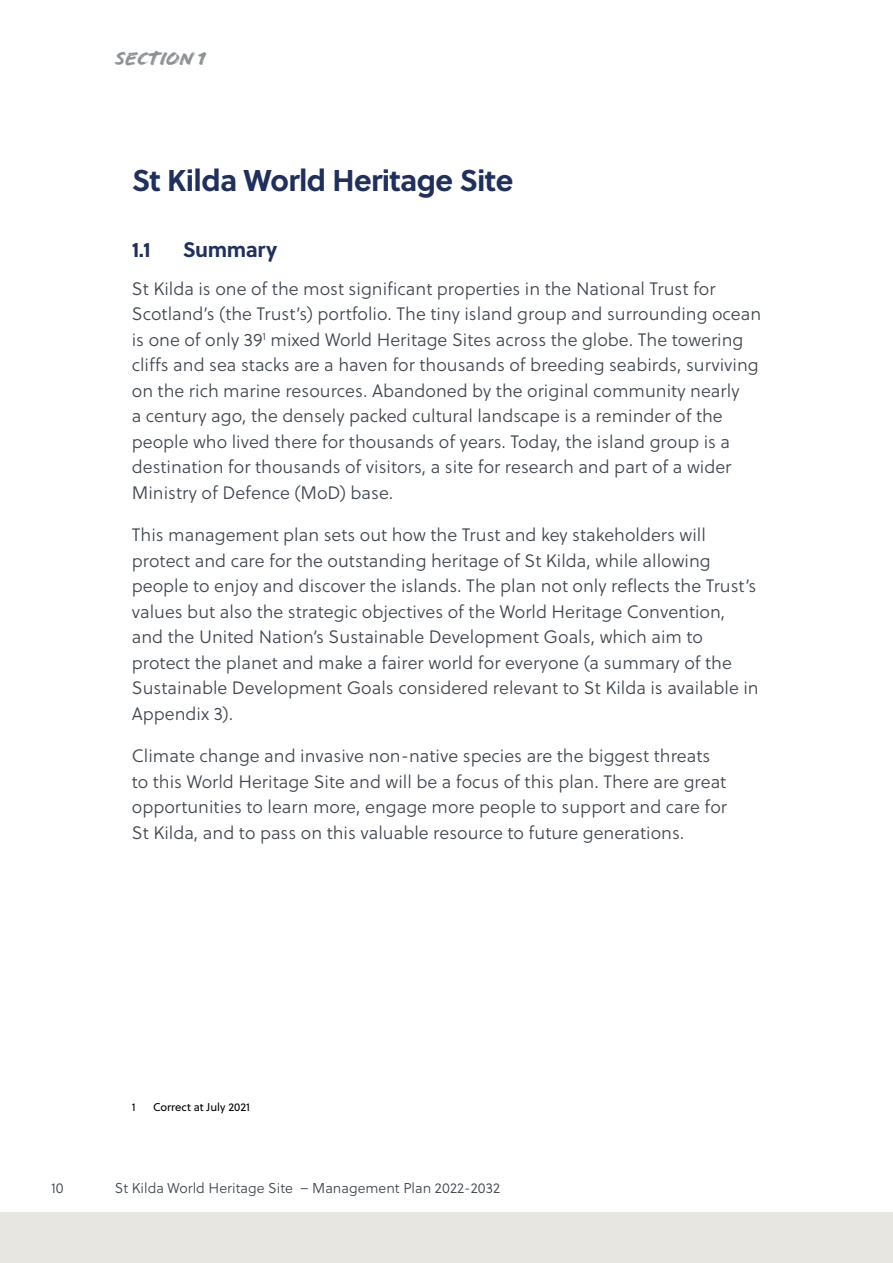
<style>
.page{position:relative;width:893px;height:1263px;background:#fff}
.page>*{position:absolute;margin:0;border:0;box-sizing:border-box;transform-origin:0 0}
.Heading_1{font:700 30px "Soleil";letter-spacing:-.02em;color:#1f305f}
.Heading_2___Numbered{font:700 21px "Soleil";letter-spacing:-.02em;color:#1f305f}
.Introductory_para{font:18px/25.5px "Soleil Lt";color:#40474f}
.t1{font:18px "NTS Maxwell";color:#8e9294}
.t2{font:14.25px "Soleil Lt";color:#40474f}
.Footnote{font:11.25px "Soleil";color:#000}
</style>
<div class="page">
<div style="left:0;top:1212px;width:893px;height:51px;background:#e8e6e1"></div>
<p class="t1" style="left:115px;top:46px;width:92px">SECTION 1</p>
<p class="Heading_1" style="left:132px;top:157px;width:383px">St Kilda World Heritage Site</p>
<p class="Heading_2___Numbered" style="left:132px;top:233px;width:20px">1.1</p>
<p class="Heading_2___Numbered" style="left:183px;top:233px;width:96px">Summary</p>
<p class="Introductory_para" style="left:132px;top:276px;width:631px">St Kilda is one of the most significant properties in the National Trust for Scotland’s (the Trust’s) portfolio. The tiny island group and surrounding ocean is one of only 39<sup>1</sup> mixed World Heritage Sites across the globe. The towering cliffs and sea stacks are a haven for thousands of breeding seabirds, surviving on the rich marine resources. Abandoned by the original community nearly<br>a century ago, the densely packed cultural landscape is a reminder of the people who lived there for thousands of years. Today, the island group is a destination for thousands of visitors, a site for research and part of a wider Ministry of Defence (MoD) base.</p>
<p class="Introductory_para" style="left:132px;top:522px;width:628px">This management plan sets out how the Trust and key stakeholders will protect and care for the outstanding heritage of St Kilda, while allowing people to enjoy and discover the islands. The plan not only reflects the Trust’s values but also the strategic objectives of the World Heritage Convention, and the United Nation’s Sustainable Development Goals, which aim to protect the planet and make a fairer world for everyone (a summary of the Sustainable Development Goals considered relevant to St Kilda is available in Appendix 3).</p>
<p class="Introductory_para" style="left:132px;top:743px;width:597px">Climate change and invasive non-native species are the biggest threats to this World Heritage Site and will be a focus of this plan. There are great opportunities to learn more, engage more people to support and care for St Kilda, and to pass on this valuable resource to future generations.</p>
<p class="Footnote" style="left:132px;top:1099px;width:5px">1</p>
<p class="Footnote" style="left:153px;top:1099px;width:98px">Correct at July 2021</p>
<p class="t2" style="left:51px;top:1178px;width:14px">10</p>
<p class="t2" style="left:115px;top:1178px;width:387px">St Kilda World Heritage Site – Management Plan 2022-2032</p>
</div>
